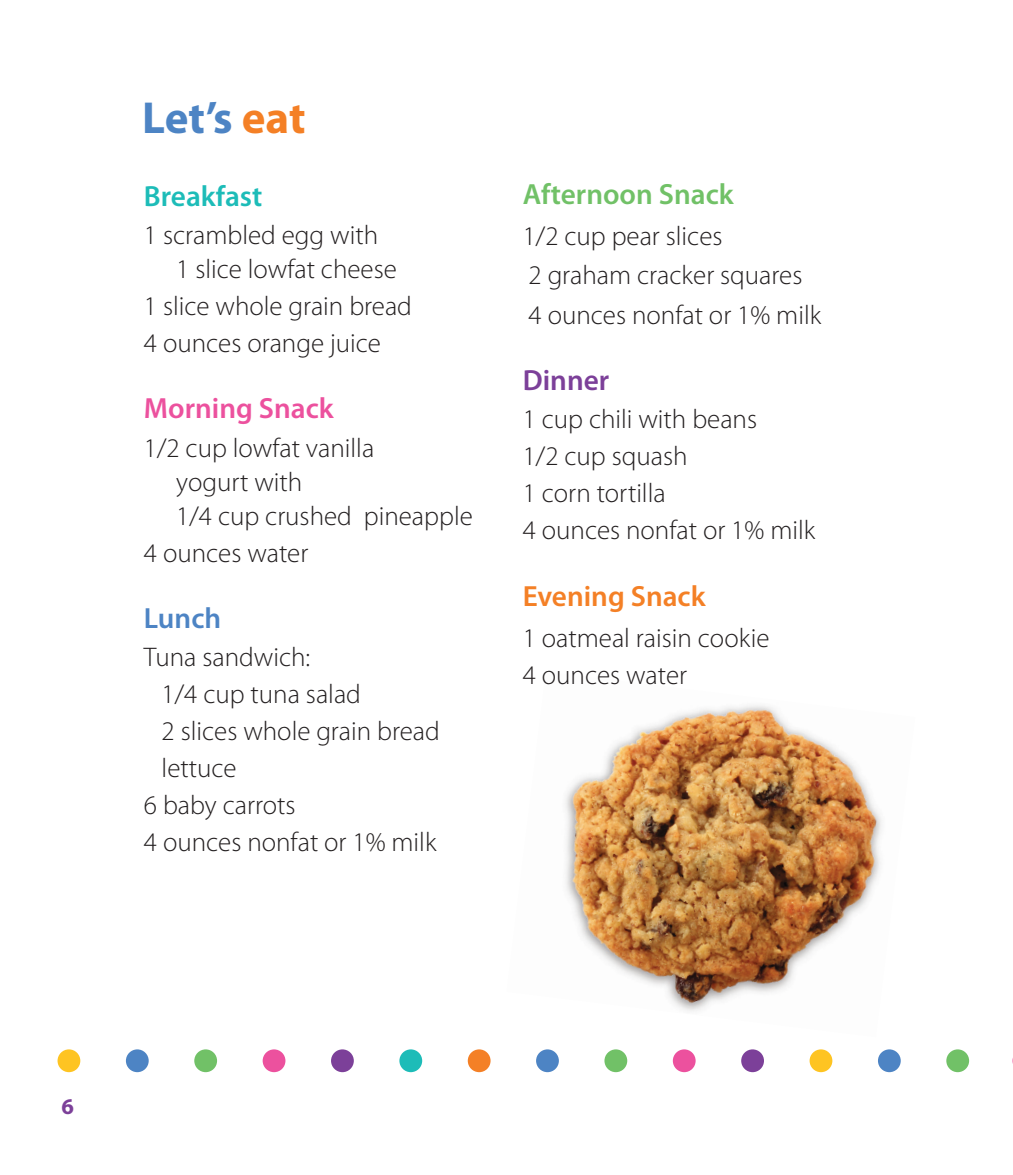
<style>
.page{position:relative;width:1013px;height:1175px;background:#fff}
.page>*{position:absolute;margin:0;border:0;box-sizing:border-box;transform-origin:0 0}
.t1{font:700 45px "Myriad Pro";letter-spacing:-.005em;color:#4d84c4}
.t2{font:600 29.25px "Myriad Pro";color:#71c167}
.t3{font:600 29.25px "Myriad Pro";color:#ec519e}
.t4{font:600 29.25px "Myriad Pro";color:#f48026}
.t5{font:600 29.25px "Myriad Pro";color:#1dbcb8}
.t6{font:600 29.25px "Myriad Pro";color:#7c4099}
.t7{font:600 29.25px "Myriad Pro";color:#4d84c4}
.t8{font:300 27px/36.9px "Myriad Pro";color:#231f20}
.t9{font:700 22.5px "Myriad Pro";color:#7c4099}
.s1{color:#f48026}
</style>
<div class="page">
<img style="left:565px;top:705px;width:317px;height:306px">
<div style="left:468px;top:1049px;width:22px;height:23px;background:#f48026;border-radius:50%"></div>
<div style="left:194px;top:1049px;width:23px;height:23px;background:#71c167;border-radius:50%"></div>
<div style="left:399px;top:1049px;width:23px;height:23px;background:#1dbcb8;border-radius:50%"></div>
<div style="left:263px;top:1049px;width:22px;height:23px;background:#ec519e;border-radius:50%"></div>
<div style="left:126px;top:1049px;width:23px;height:23px;background:#4d84c4;border-radius:50%"></div>
<div style="left:331px;top:1049px;width:23px;height:23px;background:#7c4099;border-radius:50%"></div>
<div style="left:58px;top:1049px;width:22px;height:23px;background:#fec422;border-radius:50%"></div>
<div style="left:946px;top:1049px;width:23px;height:23px;background:#71c167;border-radius:50%"></div>
<div style="left:673px;top:1049px;width:22px;height:23px;background:#ec519e;border-radius:50%"></div>
<div style="left:878px;top:1049px;width:22px;height:23px;background:#4d84c4;border-radius:50%"></div>
<div style="left:741px;top:1049px;width:23px;height:23px;background:#7c4099;border-radius:50%"></div>
<div style="left:604px;top:1049px;width:23px;height:23px;background:#71c167;border-radius:50%"></div>
<div style="left:809px;top:1049px;width:23px;height:23px;background:#fec422;border-radius:50%"></div>
<div style="left:536px;top:1049px;width:23px;height:23px;background:#4d84c4;border-radius:50%"></div>
<h1 class="t1" style="left:142px;top:88px;width:165px">Let’s <span class="s1">eat</span></h1>
<p class="t5" style="left:144px;top:177px;width:120px">Breakfast</p>
<p class="t8" style="left:176px;top:218px;width:222px;line-height:33.8px;text-indent:-32px">1 scrambled egg with<br>1 slice lowfat cheese</p>
<p class="t8" style="left:144px;top:287px;width:269px">1 slice whole grain bread<br>4 ounces orange juice</p>
<p class="t3" style="left:144px;top:390px;width:191px">Morning Snack</p>
<p class="t8" style="left:176px;top:431px;width:298px;line-height:33.8px;text-indent:-32px">1/2 cup lowfat vanilla<br>yogurt with<br>1/4 cup crushed pineapple</p>
<p class="t8" style="left:144px;top:534px;width:166px">4 ounces water</p>
<p class="t7" style="left:144px;top:599px;width:79px">Lunch</p>
<p class="t8" style="left:144px;top:638px;width:168px">Tuna sandwich:</p>
<p class="t8" style="left:162px;top:675px;width:201px">1/4 cup tuna salad</p>
<p class="t8" style="left:162px;top:712px;width:280px">2 slices whole grain bread</p>
<p class="t8" style="left:162px;top:749px;width:76px">lettuce</p>
<p class="t8" style="left:144px;top:786px;width:153px">6 baby carrots</p>
<p class="t8" style="left:144px;top:823px;width:294px">4 ounces nonfat or 1% milk</p>
<p class="t2" style="left:522px;top:176px;width:212px">Afternoon Snack</p>
<p class="t8" style="left:522px;top:216px;width:300px;line-height:39.1px">1/2 cup pear slices<br>2 graham cracker squares<br>4 ounces nonfat or 1% milk</p>
<p class="t6" style="left:522px;top:361px;width:88px">Dinner</p>
<p class="t8" style="left:522px;top:401px;width:294px">1 cup chili with beans<br>1/2 cup squash<br>1 corn tortilla<br>4 ounces nonfat or 1% milk</p>
<p class="t4" style="left:522px;top:577px;width:184px">Evening Snack</p>
<p class="t8" style="left:522px;top:618px;width:248px;line-height:37.6px">1 oatmeal raisin cookie<br>4 ounces water</p>
<p class="t9" style="left:61px;top:1091px;width:14px">6</p>
</div>
